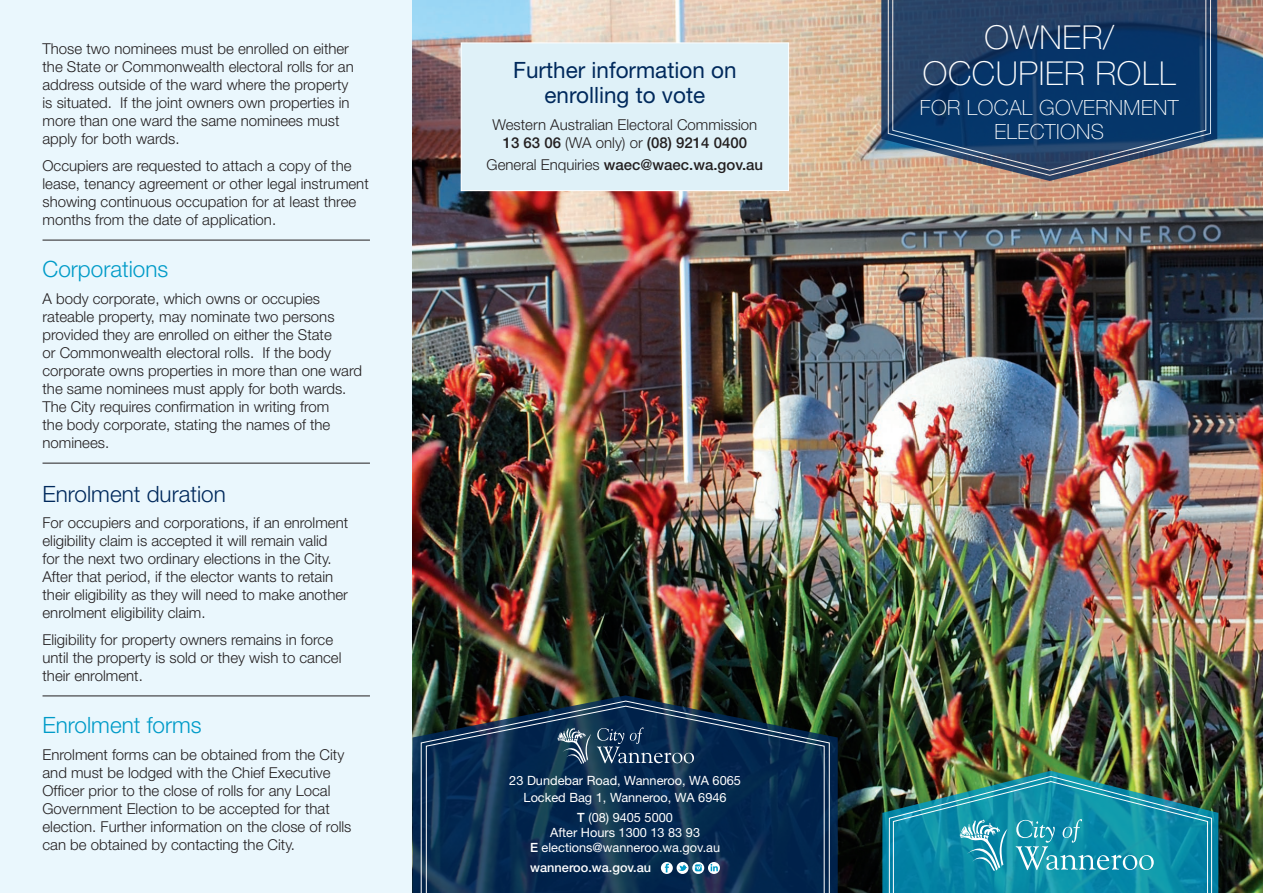
<style>
.page{position:relative;width:1263px;height:893px;background:#fff}
.page>*{position:absolute;margin:0;border:0;box-sizing:border-box;transform-origin:0 0}
.t1{font:100 33px/36px "Helvetica Neue";letter-spacing:.02em;color:#fff;text-align:center}
.t2{font:22.5px/25.5px "Helvetica Neue";color:#00295c;text-align:center}
.t3{font:300 22.5px "Helvetica Neue";color:#009bc8}
.t4{font:300 22.5px "Helvetica Neue";color:#00295c}
.t5{font:100 21px/24px "Helvetica Neue";letter-spacing:.02em;color:#fff;text-align:center}
.t6{font:300 15px/18px "Helvetica Neue";color:#231f20}
.t7{font:500 15px "Helvetica Neue";color:#231f20}
.t8{font:12.75px/15.3px "Helvetica Neue";color:#fff;text-align:center}
.t9{font:500 12.75px "Helvetica Neue";color:#fff}
.s1{font-weight:500}
.s2{font-weight:300}
</style>
<div class="page">
<div style="left:0;top:0;width:412px;height:893px;background:#eaf7fd"></div>
<img style="left:412px;top:0;width:851px;height:893px">
<svg style="left:881px;top:0;width:336px;height:181px;background:#787177"></svg>
<svg style="left:887px;top:0;width:324px;height:176px;background:#26456c"></svg>
<img style="left:882px;top:771px;width:336px;height:122px">
<div style="left:461px;top:43px;width:328px;height:148px;background:#dff1f8"></div>
<div style="left:461px;top:43px;width:328px;height:148px;border:1px solid #fff"></div>
<hr style="left:43px;top:240px;width:327px;height:1px;background:#231f20">
<hr style="left:43px;top:463px;width:327px;height:1px;background:#231f20">
<hr style="left:43px;top:695px;width:327px;height:1px;background:#231f20">
<img style="left:412px;top:695px;width:426px;height:198px">
<svg style="left:420px;top:700px;width:410px;height:193px;background:#113150"></svg>
<svg style="left:597px;top:727px;width:97px;height:36px;background:#294766"></svg>
<svg style="left:557px;top:727px;width:34px;height:37px"></svg>
<svg style="left:676px;top:862px;width:12px;height:12px"></svg>
<svg style="left:661px;top:862px;width:12px;height:12px"></svg>
<svg style="left:665px;top:863px;width:4px;height:9px"></svg>
<svg style="left:692px;top:862px;width:12px;height:12px"></svg>
<svg style="left:695px;top:864px;width:7px;height:7px"></svg>
<svg style="left:708px;top:862px;width:12px;height:12px"></svg>
<svg style="left:710px;top:864px;width:8px;height:7px"></svg>
<svg style="left:678px;top:865px;width:9px;height:6px"></svg>
<p class="t6" style="left:43px;top:40px;width:313px">Those two nominees must be enrolled on either the State or Commonwealth electoral rolls for an address outside of the ward where the property is situated. If the joint owners own properties in more than one ward the same nominees must apply for both wards.</p>
<p class="t6" style="left:43px;top:156px;width:328px">Occupiers are requested to attach a copy of the lease, tenancy agreement or other legal instrument showing continuous occupation for at least three months from the date of application.</p>
<h2 class="t3" style="left:43px;top:256px;width:127px">Corporations</h2>
<p class="t6" style="left:43px;top:289px;width:321px">A body corporate, which owns or occupies rateable property, may nominate two persons provided they are enrolled on either the State<br>or Commonwealth electoral rolls. If the body corporate owns properties in more than one ward the same nominees must apply for both wards.<br>The City requires confirmation in writing from<br>the body corporate, stating the names of the nominees.</p>
<h2 class="t4" style="left:43px;top:480px;width:185px">Enrolment duration</h2>
<p class="t6" style="left:43px;top:513px;width:307px">For occupiers and corporations, if an enrolment eligibility claim is accepted it will remain valid for the next two ordinary elections in the City.<br>After that period, if the elector wants to retain their eligibility as they will need to make another enrolment eligibility claim.</p>
<p class="t6" style="left:43px;top:630px;width:300px">Eligibility for property owners remains in force until the property is sold or they wish to cancel their enrolment.</p>
<h2 class="t3" style="left:43px;top:711px;width:161px">Enrolment forms</h2>
<p class="t6" style="left:43px;top:745px;width:310px">Enrolment forms can be obtained from the City and must be lodged with the Chief Executive Officer prior to the close of rolls for any Local Government Election to be accepted for that election. Further information on the close of rolls can be obtained by contacting the City.</p>
<h2 class="t2" style="left:513px;top:57px;width:225px">Further information on enrolling to vote</h2>
<p class="t6" style="left:492px;top:115px;width:266px;text-align:center">Western Australian Electoral Commission<br><span class="s1">13 63 06</span> (WA only) or <span class="s1">(08) 9214 0400</span></p>
<p class="t7" style="left:487px;top:156px;width:278px"><span class="s2">General Enquiries</span> waec@waec.wa.gov.au</p>
<p class="t8" style="left:509px;top:771px;width:233px;line-height:17.4px">23 Dundebar Road, Wanneroo, WA 6065<br>Locked Bag 1, Wanneroo, WA 6946</p>
<p class="t8" style="left:530px;top:809px;width:192px"><span class="s1">T</span> (08) 9405 5000<br>After Hours 1300 13 83 93<br><span class="s1">E</span> elections@wanneroo.wa.gov.au</p>
<p class="t9" style="left:530px;top:860px;width:122px">wanneroo.wa.gov.au</p>
<h1 class="t1" style="left:923px;top:20px;width:254px">OWNER/<br>OCCUPIER ROLL</h1>
<h3 class="t5" style="left:920px;top:95px;width:260px">FOR LOCAL GOVERNMENT<br>ELECTIONS</h3>
</div>
